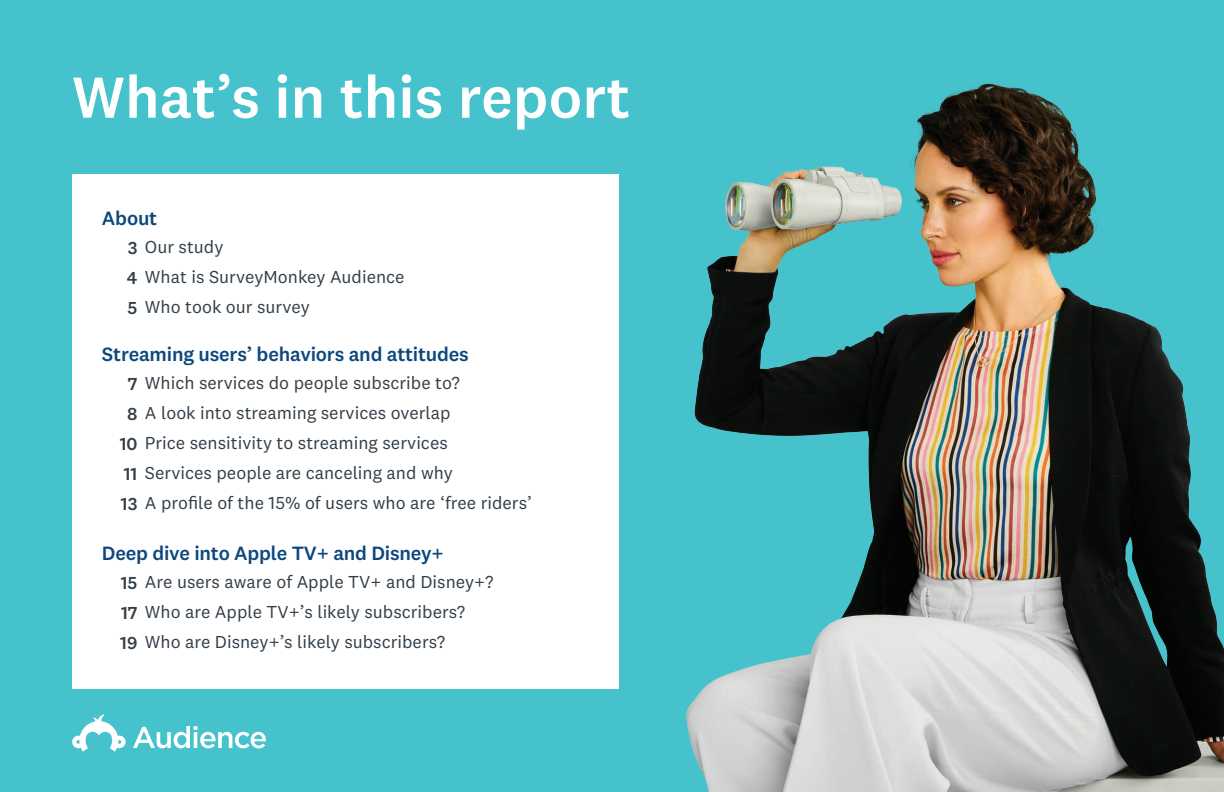
<style>
.page{position:relative;width:1224px;height:792px;background:#45c2cb}
.page>*{position:absolute;margin:0;border:0;box-sizing:border-box;transform-origin:0 0}
.t1{font:500 60px "National 2";color:#fff}
.t2{font:500 20px "National 2";letter-spacing:-.01em;color:#0c477d}
.t3{font:18px/30px "National 2";color:#323e48}
.s1{font-weight:500}
</style>
<div class="page">
<img style="left:686px;top:83px;width:538px;height:709px">
<div style="left:72px;top:174px;width:547px;height:515px;background:#fff"></div>
<svg style="left:72px;top:714px;width:54px;height:38px"></svg>
<svg style="left:133px;top:726px;width:133px;height:22px"></svg>
<h1 class="t1" style="left:72px;top:61px;width:560px">What’s in this report</h1>
<p class="t2" style="left:102px;top:206px;width:57px">About</p>
<p class="t3" style="left:127px;top:231px;width:279px"><span class="s1">3</span> Our study<br><span class="s1">4</span> What is SurveyMonkey Audience<br><span class="s1">5</span> Who took our survey</p>
<p class="t2" style="left:102px;top:342px;width:368px">Streaming users’ behaviors and attitudes</p>
<p class="t3" style="left:128px;top:368px;width:334px"><span class="s1">7</span> Which services do people subscribe to?</p>
<p class="t3" style="left:127px;top:398px;width:325px"><span class="s1">8</span> A look into streaming services overlap</p>
<p class="t3" style="left:120px;top:428px;width:330px"><span class="s1">10</span> Price sensitivity to streaming services</p>
<p class="t3" style="left:124px;top:458px;width:331px"><span class="s1">11</span> Services people are canceling and why</p>
<p class="t3" style="left:121px;top:488px;width:413px"><span class="s1">13</span> A profile of the 15% of users who are ‘free riders’</p>
<p class="t2" style="left:102px;top:541px;width:343px">Deep dive into Apple TV+ and Disney+</p>
<p class="t3" style="left:120px;top:566px;width:375px"><span class="s1">15</span> Are users aware of Apple TV+ and Disney+?<br><span class="s1">17</span> Who are Apple TV+’s likely subscribers?<br><span class="s1">19</span> Who are Disney+’s likely subscribers?</p>
</div>
